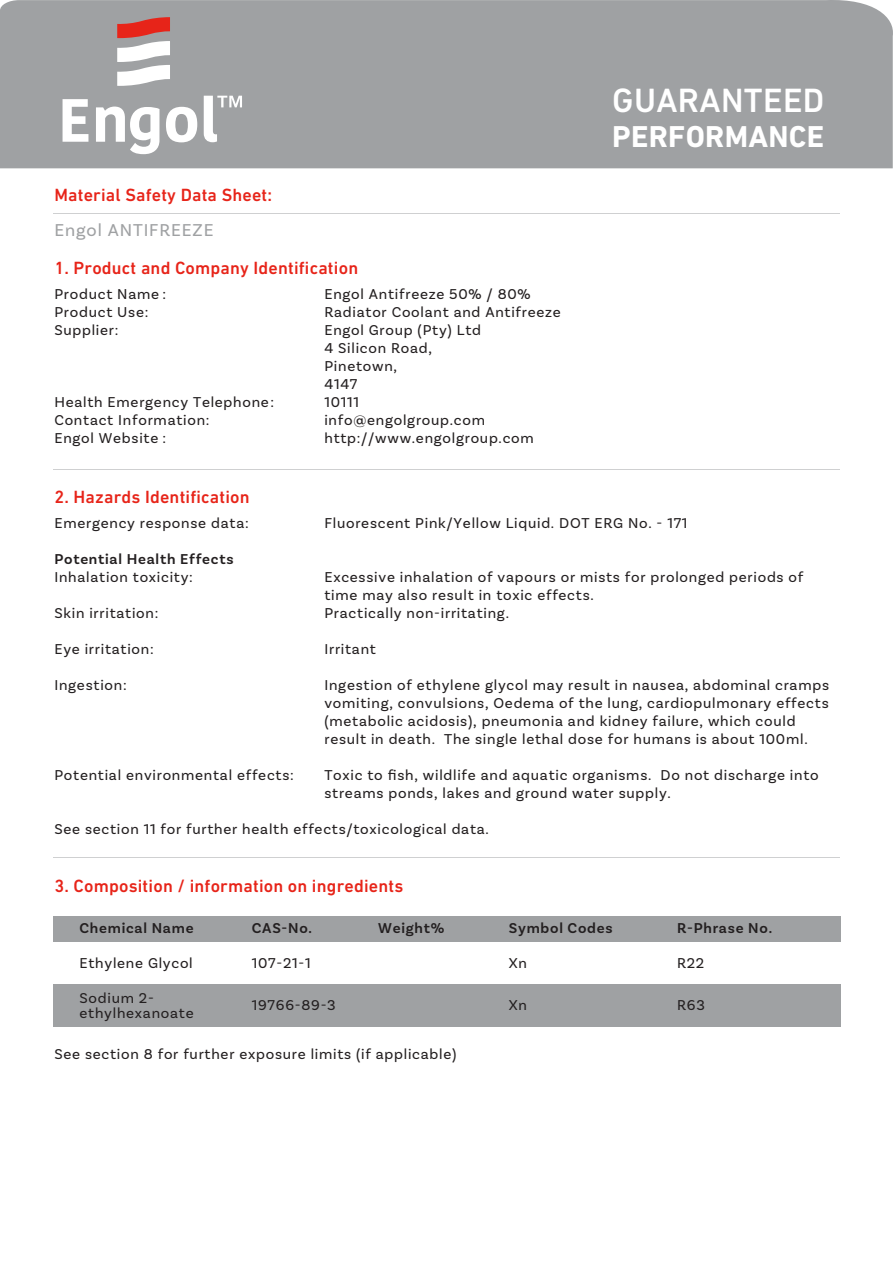
<style>
.page{position:relative;width:893px;height:1263px;background:#fff}
.page>*{position:absolute;margin:0;border:0;box-sizing:border-box;transform-origin:0 0}
.t1{font:500 34.35px "DIN Next LT Pro";letter-spacing:.01em;color:#fff}
.t2{font:700 30.75px "DIN Next LT Pro";letter-spacing:.01em;color:#fff}
.t3{font:500 18px "DIN Next LT Pro";letter-spacing:.01em;color:#e72419}
.t4{font:18px "Basic Sans";letter-spacing:.05em;color:#9fa1a3}
.t5{font:15px/18px "Basic Sans";letter-spacing:.05em;color:#231f20}
.t6{font:600 15px "Basic Sans";letter-spacing:.05em;color:#231f20}
</style>
<div class="page">
<div style="left:0;top:0;width:893px;height:168px;background:#9fa1a3"></div>
<svg style="left:63px;top:96px;width:179px;height:58px"></svg>
<svg style="left:117px;top:17px;width:53px;height:69px"></svg>
<hr style="left:53px;top:213px;width:787px;height:1px;background:#9fa1a3">
<hr style="left:53px;top:469px;width:787px;height:1px;background:#9fa1a3">
<hr style="left:53px;top:858px;width:787px;height:1px;background:#9fa1a3">
<div style="left:53px;top:916px;width:787px;height:26px;background:#9fa1a3"></div>
<div style="left:53px;top:984px;width:787px;height:43px;background:#9fa1a3"></div>
<p class="t3" style="left:54px;top:185px;width:219px">Material Safety Data Sheet:</p>
<p class="t4" style="left:54px;top:219px;width:161px">Engol ANTIFREEZE</p>
<p class="t3" style="left:54px;top:257px;width:305px">1. Product and Company Identification</p>
<p class="t5" style="left:54px;top:285px;width:113px">Product Name :</p>
<p class="t5" style="left:324px;top:285px;width:208px">Engol Antifreeze 50% / 80%</p>
<p class="t5" style="left:54px;top:303px;width:96px">Product Use:</p>
<p class="t5" style="left:324px;top:303px;width:238px">Radiator Coolant and Antifreeze</p>
<p class="t5" style="left:54px;top:321px;width:66px">Supplier:</p>
<p class="t5" style="left:324px;top:321px;width:158px">Engol Group (Pty) Ltd<br>4 Silicon Road,<br>Pinetown,<br>4147</p>
<p class="t5" style="left:54px;top:393px;width:221px">Health Emergency Telephone :</p>
<p class="t5" style="left:324px;top:393px;width:36px">10111</p>
<p class="t5" style="left:54px;top:411px;width:157px">Contact Information:</p>
<p class="t5" style="left:324px;top:411px;width:162px">info@engolgroup.com</p>
<p class="t5" style="left:54px;top:429px;width:113px">Engol Website :</p>
<p class="t5" style="left:324px;top:429px;width:211px">http://www.engolgroup.com</p>
<h1 class="t1" style="left:612px;top:81px;width:214px">GUARANTEED</h1>
<h2 class="t2" style="left:612px;top:118px;width:214px">PERFORMANCE</h2>
<p class="t3" style="left:54px;top:486px;width:197px">2. Hazards Identification</p>
<p class="t5" style="left:54px;top:514px;width:196px">Emergency response data:</p>
<p class="t5" style="left:324px;top:514px;width:365px">Fluorescent Pink/Yellow Liquid. DOT ERG No. - 171</p>
<p class="t6" style="left:54px;top:550px;width:181px">Potential Health Effects</p>
<p class="t5" style="left:54px;top:568px;width:140px">Inhalation toxicity:</p>
<p class="t5" style="left:324px;top:568px;width:480px">Excessive inhalation of vapours or mists for prolonged periods of time may also result in toxic effects.</p>
<p class="t5" style="left:54px;top:604px;width:105px">Skin irritation:</p>
<p class="t5" style="left:324px;top:604px;width:186px">Practically non-irritating.</p>
<p class="t5" style="left:54px;top:640px;width:101px">Eye irritation:</p>
<p class="t5" style="left:324px;top:640px;width:53px">Irritant</p>
<p class="t5" style="left:54px;top:676px;width:74px">Ingestion:</p>
<p class="t5" style="left:324px;top:676px;width:506px">Ingestion of ethylene glycol may result in nausea, abdominal cramps vomiting, convulsions, Oedema of the lung, cardiopulmonary effects (metabolic acidosis), pneumonia and kidney failure, which could result in death. The single lethal dose for humans is about 100ml.</p>
<p class="t5" style="left:54px;top:766px;width:241px">Potential environmental effects:</p>
<p class="t5" style="left:324px;top:766px;width:496px">Toxic to fish, wildlife and aquatic organisms. Do not discharge into streams ponds, lakes and ground water supply.</p>
<p class="t5" style="left:54px;top:820px;width:436px">See section 11 for further health effects/toxicological data.</p>
<p class="t3" style="left:54px;top:875px;width:350px">3. Composition / information on ingredients</p>
<p class="t6" style="left:80px;top:919px;width:116px">Chemical Name</p>
<p class="t5" style="left:80px;top:953px;width:115px">Ethylene Glycol</p>
<p class="t5" style="left:80px;top:990px;width:116px;line-height:15px">Sodium 2- ethylhexanoate</p>
<p class="t6" style="left:378px;top:919px;width:68px">Weight%</p>
<p class="t6" style="left:509px;top:919px;width:105px">Symbol Codes</p>
<p class="t5" style="left:509px;top:953px;width:20px">Xn</p>
<p class="t5" style="left:509px;top:996px;width:20px">Xn</p>
<p class="t6" style="left:252px;top:919px;width:62px">CAS-No.</p>
<p class="t5" style="left:252px;top:953px;width:60px">107-21-1</p>
<p class="t5" style="left:252px;top:996px;width:85px">19766-89-3</p>
<p class="t5" style="left:54px;top:1045px;width:404px">See section 8 for further exposure limits (if applicable)</p>
<p class="t6" style="left:677px;top:919px;width:96px">R-Phrase No.</p>
<p class="t5" style="left:677px;top:953px;width:29px">R22</p>
<p class="t5" style="left:677px;top:996px;width:29px">R63</p>
</div>
